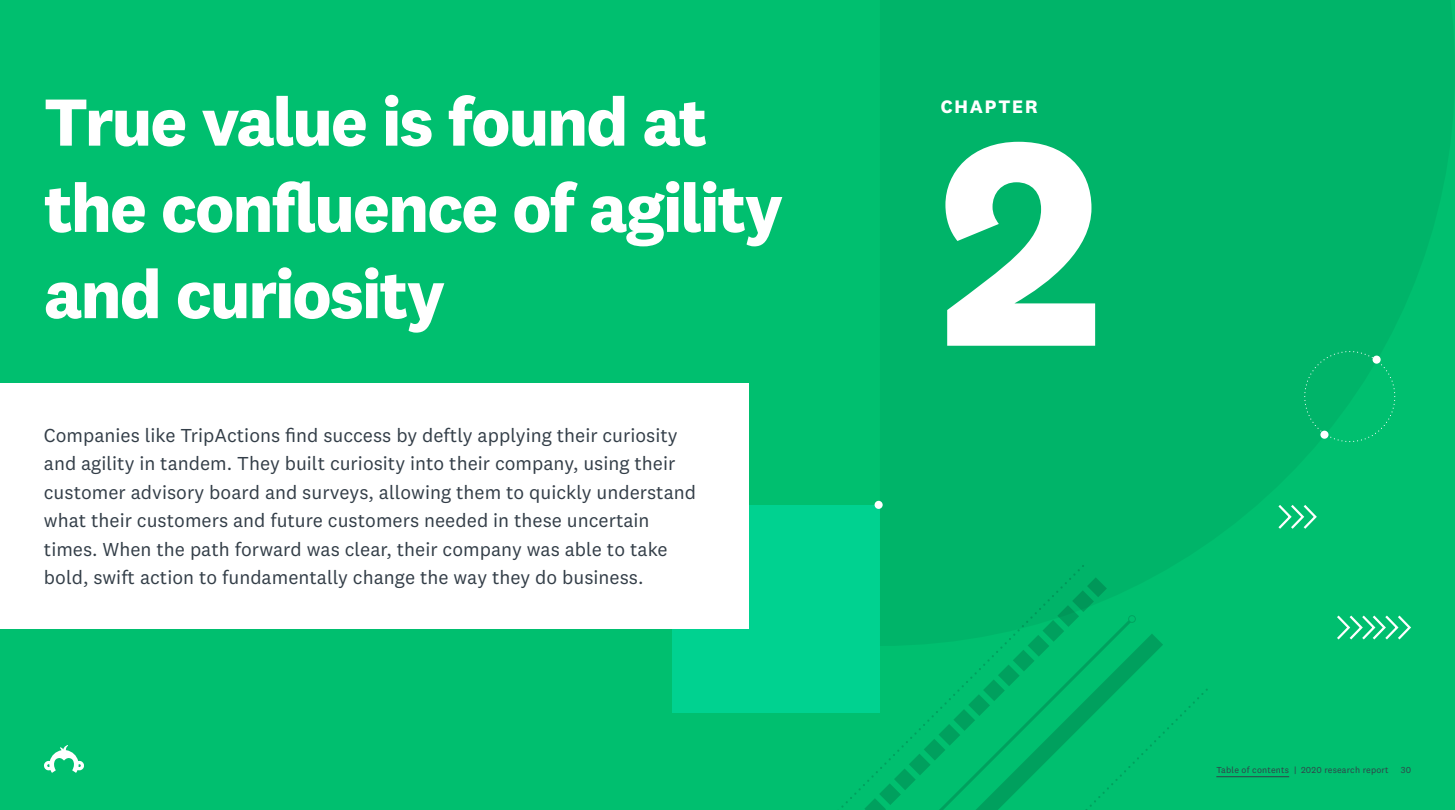
<style>
.page{position:relative;width:1455px;height:810px;background:#00bf6f}
.page>*{position:absolute;margin:0;border:0;box-sizing:border-box;transform-origin:0 0}
.t1{font:700 300px "National 2";color:#fff}
.headlines_large{font:700 69px/86.2px "National 2";letter-spacing:-.025em;color:#fff}
.body_copy{font:19.5px/28.5px "National 2";color:#333e48}
.t2{font:700 18.75px "National 2";letter-spacing:.1em;color:#fff}
.t3{font:9px "National 2";letter-spacing:.02em;color:#333e48}
</style>
<div class="page">
<div style="left:672px;top:505px;width:207px;height:207px;background:#00d290"></div>
<svg style="left:880px;top:0;width:575px;height:640px;fill:#00b469"></svg>
<div style="left:875px;top:501px;width:8px;height:8px;background:#fff;border-radius:50%"></div>
<svg style="left:1304px;top:350px;width:92px;height:93px"></svg>
<div style="left:1373px;top:356px;width:8px;height:8px;background:#fff;border-radius:50%"></div>
<div style="left:1320px;top:431px;width:9px;height:8px;background:#fff;border-radius:50%"></div>
<svg style="left:775px;top:563px;width:349px;height:150px"></svg>
<svg style="left:825px;top:615px;width:303px;height:98px"></svg>
<svg style="left:1128px;top:615px;width:8px;height:2px"></svg>
<svg style="left:830px;top:617px;width:350px;height:193px"></svg>
<svg style="left:899px;top:686px;width:309px;height:124px"></svg>
<div style="left:1px;top:384px;width:748px;height:245px;background:#fff"></div>
<svg style="left:44px;top:745px;width:40px;height:28px"></svg>
<hr style="left:1216px;top:776px;width:73px;height:1px;background:#333e48">
<p class="headlines_large" style="left:44px;top:78px;width:741px">True value is found at the confluence of agility and curiosity</p>
<p class="body_copy" style="left:44px;top:421px;width:654px">Companies like TripActions find success by deftly applying their curiosity and agility in tandem. They built curiosity into their company, using their customer advisory board and surveys, allowing them to quickly understand what their customers and future customers needed in these uncertain times. When the path forward was clear, their company was able to take bold, swift action to fundamentally change the way they do business.</p>
<p class="t2" style="left:941px;top:95px;width:99px">CHAPTER</p>
<p class="t1" style="left:937px;top:57px;width:166px">2</p>
<p class="t3" style="left:1216px;top:765px;width:174px">Table of contents | 2020 research report</p>
<p class="t3" style="left:1401px;top:765px;width:12px">30</p>
</div>
